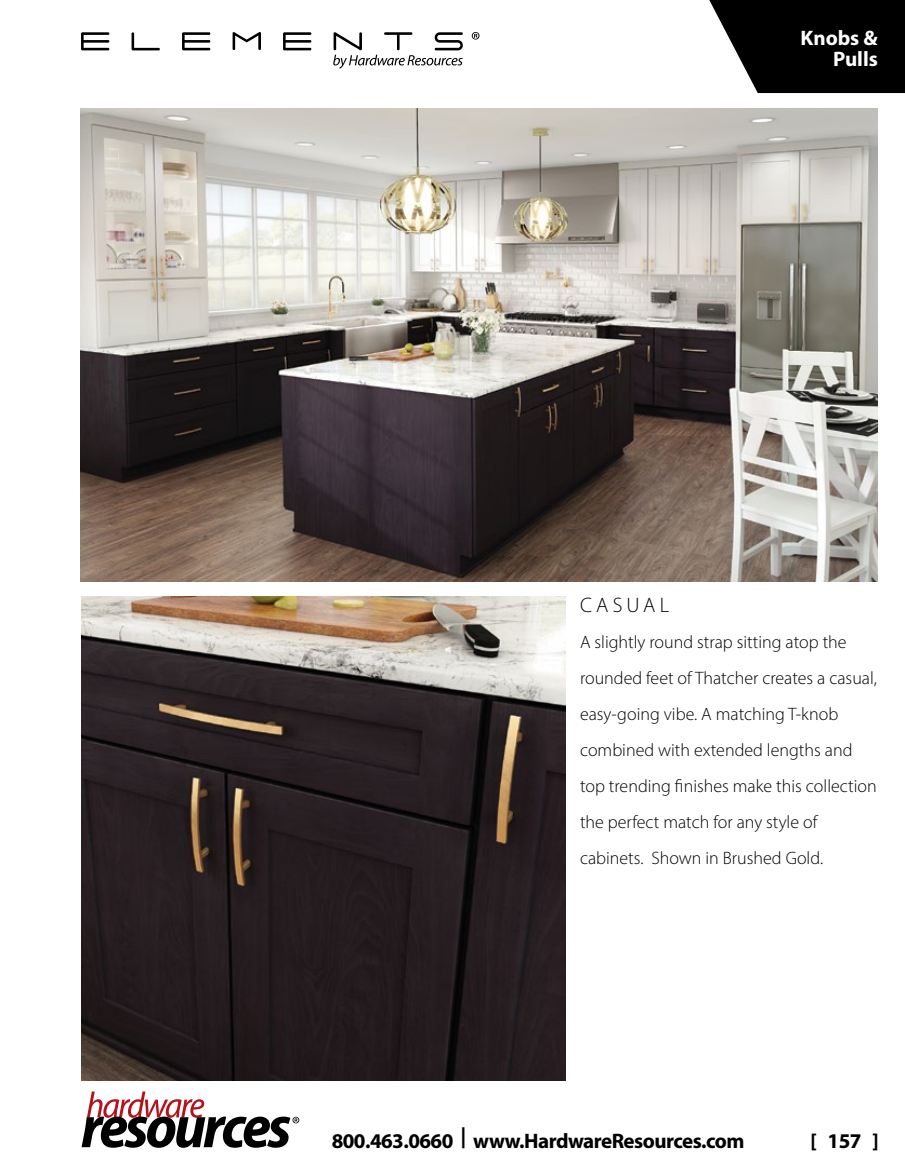
<style>
.page{position:relative;width:905px;height:1175px;background:#fff}
.page>*{position:absolute;margin:0;border:0;box-sizing:border-box;transform-origin:0 0}
.t1{font:700 21px "Myriad Pro";letter-spacing:-.025em;color:#000}
.t2{font:700 21px/21px "Myriad Pro";letter-spacing:-.005em;color:#fff;text-align:right}
.t3{font:300 21px "Myriad Pro";letter-spacing:.2em;color:#000}
.t4{font:300 18px/36px "Myriad Pro";color:#000}
</style>
<div class="page">
<svg style="left:82px;top:1091px;width:217px;height:56px"></svg>
<svg style="left:81px;top:32px;width:28px;height:18px"></svg>
<svg style="left:131px;top:32px;width:29px;height:18px"></svg>
<svg style="left:182px;top:32px;width:28px;height:18px"></svg>
<svg style="left:232px;top:32px;width:29px;height:18px"></svg>
<svg style="left:283px;top:32px;width:28px;height:18px"></svg>
<svg style="left:333px;top:32px;width:130px;height:37px"></svg>
<svg style="left:471px;top:32px;width:8px;height:8px"></svg>
<svg style="left:709px;top:0;width:195px;height:93px;background:#202020"></svg>
<img style="left:81px;top:596px;width:484px;height:484px">
<img style="left:80px;top:108px;width:798px;height:473px">
<p class="t2" style="left:800px;top:27px;width:79px">Knobs &amp;<br>Pulls</p>
<p class="t3" style="left:580px;top:592px;width:91px">CASUAL</p>
<p class="t4" style="left:580px;top:624px;width:298px">A slightly round strap sitting atop the rounded feet of Thatcher creates a casual, easy-going vibe. A matching T-knob combined with extended lengths and top trending finishes make this collection the perfect match for any style of cabinets. Shown in Brushed Gold.</p>
<p class="t1" style="left:332px;top:1127px;width:414px">800.463.0660 | www.HardwareResources.com</p>
<p class="t1" style="left:810px;top:1127px;width:70px">[ 157 ]</p>
</div>
